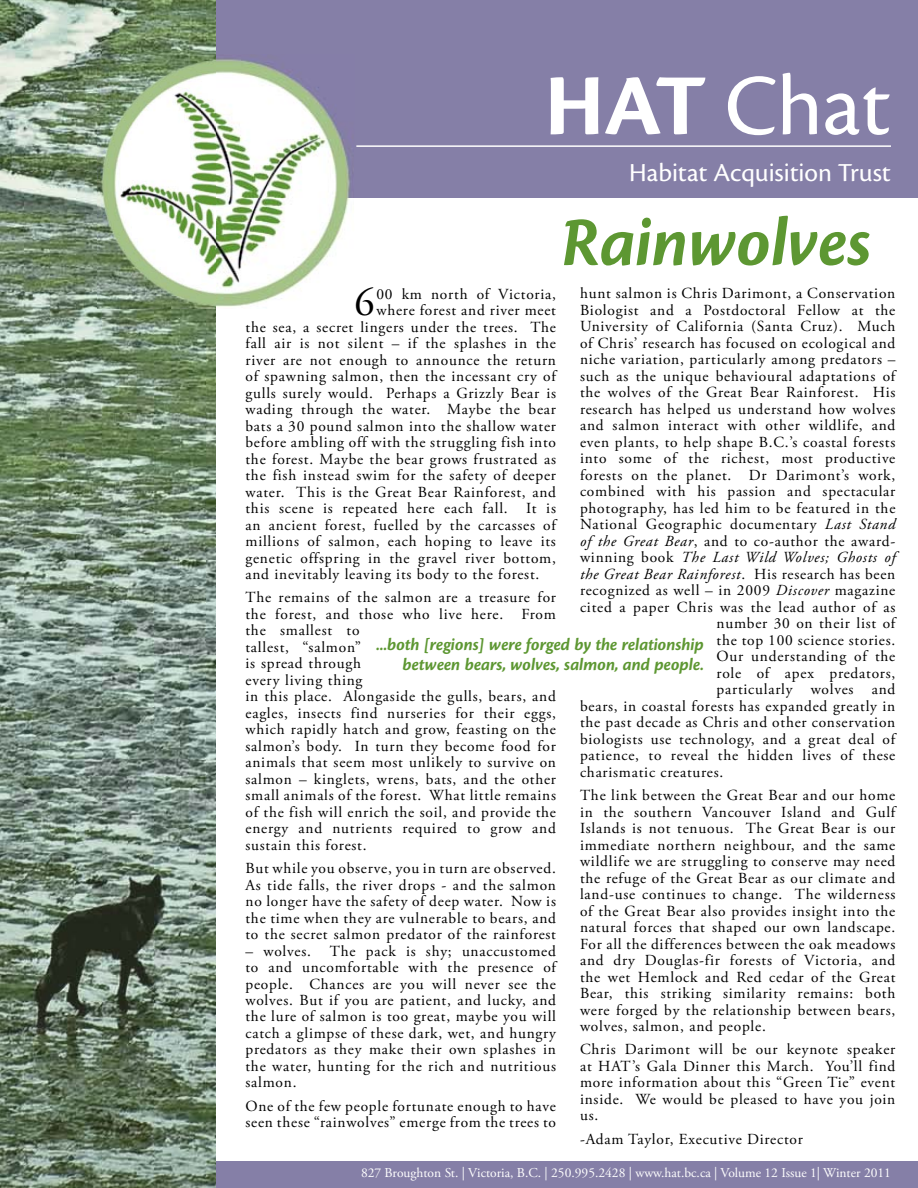
<style>
.page{position:relative;width:918px;height:1188px;background:#fff}
.page>*{position:absolute;margin:0;border:0;box-sizing:border-box;transform-origin:0 0}
.t1{font:90px "Cronos Pro";color:#fff}
.t2{font:72px "Cronos Pro Bold Disp It";letter-spacing:-.005em;color:#5d9732}
.t3{font:40.2px "Adobe Garamond Pro";color:#000}
.t4{font:27px "Cronos Pro";color:#fff}
.t5{font:18px/20.2px "Cronos Pro Bold Disp It";color:#5d9732;text-align:right}
.t6{font:15.3px/16.5px "Adobe Garamond Pro";letter-spacing:.05em;color:#000;text-align:justify}
.t7{font:italic 15.3px "Adobe Garamond Pro";letter-spacing:.05em;color:#000}
.t8{font:13.5px "Adobe Garamond Pro";color:#fff}
.s1{font-weight:700}
.s2{font-style:italic}
.s3{font-style:normal}
</style>
<div class="page">
<div style="left:0;top:1162px;width:918px;height:26px;background:#857fa7"></div>
<div style="left:167px;top:0;width:751px;height:198px;background:#857fa7"></div>
<hr style="left:356px;top:145px;width:535px;height:2px;background:#fff">
<img style="left:0;top:0;width:216px;height:1188px">
<img style="left:98px;top:54px;width:252px;height:254px">
<h1 class="t1" style="left:545px;top:54px;width:348px"><span class="s1">HAT</span> Chat</h1>
<h3 class="t4" style="left:629px;top:157px;width:263px">Habitat Acquisition Trust</h3>
<h2 class="t2" style="left:562px;top:201px;width:311px">Rainwolves</h2>
<h3 class="t3" style="left:354px;top:278px;width:22px">6</h3>
<p class="t6" style="left:377px;top:286px;width:181px">00 km north of Victoria,</p>
<p class="t6" style="left:580px;top:286px;width:317px">hunt salmon is Chris Darimont, a Conservation</p>
<p class="t6" style="left:580px;top:302px;width:317px">Biologist and a Postdoctoral Fellow at the</p>
<p class="t6" style="left:580px;top:319px;width:317px">University of California (Santa Cruz). Much</p>
<p class="t6" style="left:580px;top:335px;width:317px">of Chris’ research has focused on ecological and</p>
<p class="t6" style="left:580px;top:352px;width:317px">niche variation, particularly among predators –</p>
<p class="t6" style="left:580px;top:368px;width:317px">such as the unique behavioural adaptations of</p>
<p class="t6" style="left:580px;top:385px;width:317px">the wolves of the Great Bear Rainforest. His</p>
<p class="t6" style="left:580px;top:401px;width:317px">research has helped us understand how wolves</p>
<p class="t6" style="left:580px;top:418px;width:317px">and salmon interact with other wildlife, and</p>
<p class="t6" style="left:580px;top:434px;width:317px">even plants, to help shape B.C.’s coastal forests</p>
<p class="t6" style="left:580px;top:451px;width:317px">into some of the richest, most productive</p>
<p class="t6" style="left:580px;top:467px;width:317px">forests on the planet. Dr Darimont’s work,</p>
<p class="t6" style="left:580px;top:484px;width:317px">combined with his passion and spectacular</p>
<p class="t6" style="left:580px;top:500px;width:317px">photography, has led him to be featured in the</p>
<p class="t6" style="left:580px;top:517px;width:317px">National Geographic documentary <span class="s2">Last Stand</span></p>
<p class="t6" style="left:580px;top:533px;width:317px"><span class="s2">of the Great Bear</span>, and to co-author the award-</p>
<p class="t7" style="left:580px;top:548px;width:317px"><span class="s3">winning book</span> The Last Wild Wolves; Ghosts of</p>
<p class="t7" style="left:580px;top:565px;width:317px">the Great Bear Rainforest<span class="s3">. His research has been</span></p>
<p class="t6" style="left:580px;top:583px;width:317px">recognized as well – in 2009 <span class="s2">Discover</span> magazine</p>
<p class="t6" style="left:580px;top:599px;width:317px">cited a paper Chris was the lead author of as</p>
<p class="t6" style="left:717px;top:616px;width:180px">number 30 on their list of</p>
<p class="t6" style="left:717px;top:632px;width:180px">the top 100 science stories.</p>
<p class="t6" style="left:717px;top:649px;width:180px">Our understanding of the</p>
<p class="t6" style="left:717px;top:665px;width:180px">role of apex predators,</p>
<p class="t6" style="left:717px;top:682px;width:180px">particularly wolves and</p>
<p class="t6" style="left:580px;top:698px;width:317px">bears, in coastal forests has expanded greatly in</p>
<p class="t6" style="left:580px;top:715px;width:317px">the past decade as Chris and other conservation</p>
<p class="t6" style="left:580px;top:731px;width:317px">biologists use technology, and a great deal of</p>
<p class="t6" style="left:580px;top:748px;width:317px">patience, to reveal the hidden lives of these</p>
<p class="t6" style="left:580px;top:764px;width:145px">charismatic creatures.</p>
<p class="t6" style="left:580px;top:788px;width:317px">The link between the Great Bear and our home in the southern Vancouver Island and Gulf Islands is not tenuous. The Great Bear is our immediate northern neighbour, and the same wildlife we are struggling to conserve may need the refuge of the Great Bear as our climate and land-use continues to change. The wilderness of the Great Bear also provides insight into the natural forces that shaped our own landscape.<br>For all the differences between the oak meadows and dry Douglas-fir forests of Victoria, and the wet Hemlock and Red cedar of the Great Bear, this striking similarity remains: both were forged by the relationship between bears, wolves, salmon, and people.</p>
<p class="t6" style="left:580px;top:1042px;width:317px">Chris Darimont will be our keynote speaker at HAT’s Gala Dinner this March. You’ll find more information about this “Green Tie” event inside. We would be pleased to have you join us.</p>
<p class="t6" style="left:580px;top:1131px;width:224px">-Adam Taylor, Executive Director</p>
<p class="t6" style="left:377px;top:303px;width:181px">where forest and river meet</p>
<p class="t6" style="left:246px;top:319px;width:312px">the sea, a secret lingers under the trees. The</p>
<p class="t6" style="left:246px;top:336px;width:312px">fall air is not silent – if the splashes in the</p>
<p class="t6" style="left:246px;top:352px;width:312px">river are not enough to announce the return</p>
<p class="t6" style="left:246px;top:369px;width:312px">of spawning salmon, then the incessant cry of</p>
<p class="t6" style="left:246px;top:385px;width:312px">gulls surely would. Perhaps a Grizzly Bear is</p>
<p class="t6" style="left:246px;top:402px;width:312px">wading through the water. Maybe the bear</p>
<p class="t6" style="left:246px;top:418px;width:312px">bats a 30 pound salmon into the shallow water</p>
<p class="t6" style="left:246px;top:435px;width:312px">before ambling off with the struggling fish into</p>
<p class="t6" style="left:246px;top:451px;width:312px">the forest. Maybe the bear grows frustrated as</p>
<p class="t6" style="left:246px;top:468px;width:312px">the fish instead swim for the safety of deeper</p>
<p class="t6" style="left:246px;top:484px;width:312px">water. This is the Great Bear Rainforest, and</p>
<p class="t6" style="left:246px;top:501px;width:312px">this scene is repeated here each fall. It is</p>
<p class="t6" style="left:246px;top:517px;width:312px">an ancient forest, fuelled by the carcasses of</p>
<p class="t6" style="left:246px;top:534px;width:312px">millions of salmon, each hoping to leave its</p>
<p class="t6" style="left:246px;top:550px;width:312px">genetic offspring in the gravel river bottom,</p>
<p class="t6" style="left:246px;top:567px;width:295px">and inevitably leaving its body to the forest.</p>
<p class="t6" style="left:246px;top:590px;width:312px;text-align:left">The remains of the salmon are a treasure for the forest, and those who live here. From the smallest to<br>tallest, “salmon”<br>is spread through<br>every living thing<br>in this place. Alongaside the gulls, bears, and eagles, insects find nurseries for their eggs, which rapidly hatch and grow, feasting on the salmon’s body. In turn they become food for animals that seem most unlikely to survive on salmon – kinglets, wrens, bats, and the other small animals of the forest. What little remains of the fish will enrich the soil, and provide the energy and nutrients required to grow and sustain this forest.</p>
<p class="t6" style="left:246px;top:860px;width:312px">But while you observe, you in turn are observed.<br>As tide falls, the river drops - and the salmon no longer have the safety of deep water. Now is the time when they are vulnerable to bears, and to the secret salmon predator of the rainforest</p>
<p class="t6" style="left:246px;top:943px;width:312px">– wolves. The pack is shy; unaccustomed to and uncomfortable with the presence of people. Chances are you will never see the wolves. But if you are patient, and lucky, and the lure of salmon is too great, maybe you will catch a glimpse of these dark, wet, and hungry predators as they make their own splashes in the water, hunting for the rich and nutritious salmon.</p>
<p class="t6" style="left:246px;top:1098px;width:312px">One of the few people fortunate enough to have seen these “rainwolves” emerge from the trees to</p>
<p class="t5" style="left:377px;top:634px;width:329px">...both [regions] were forged by the relationship between bears, wolves, salmon, and people.</p>
<p class="t8" style="left:361px;top:1165px;width:531px">827 Broughton St. | Victoria, B.C. | 250.995.2428 | www.hat.bc.ca | Volume 12 Issue 1| Winter 2011</p>
</div>
